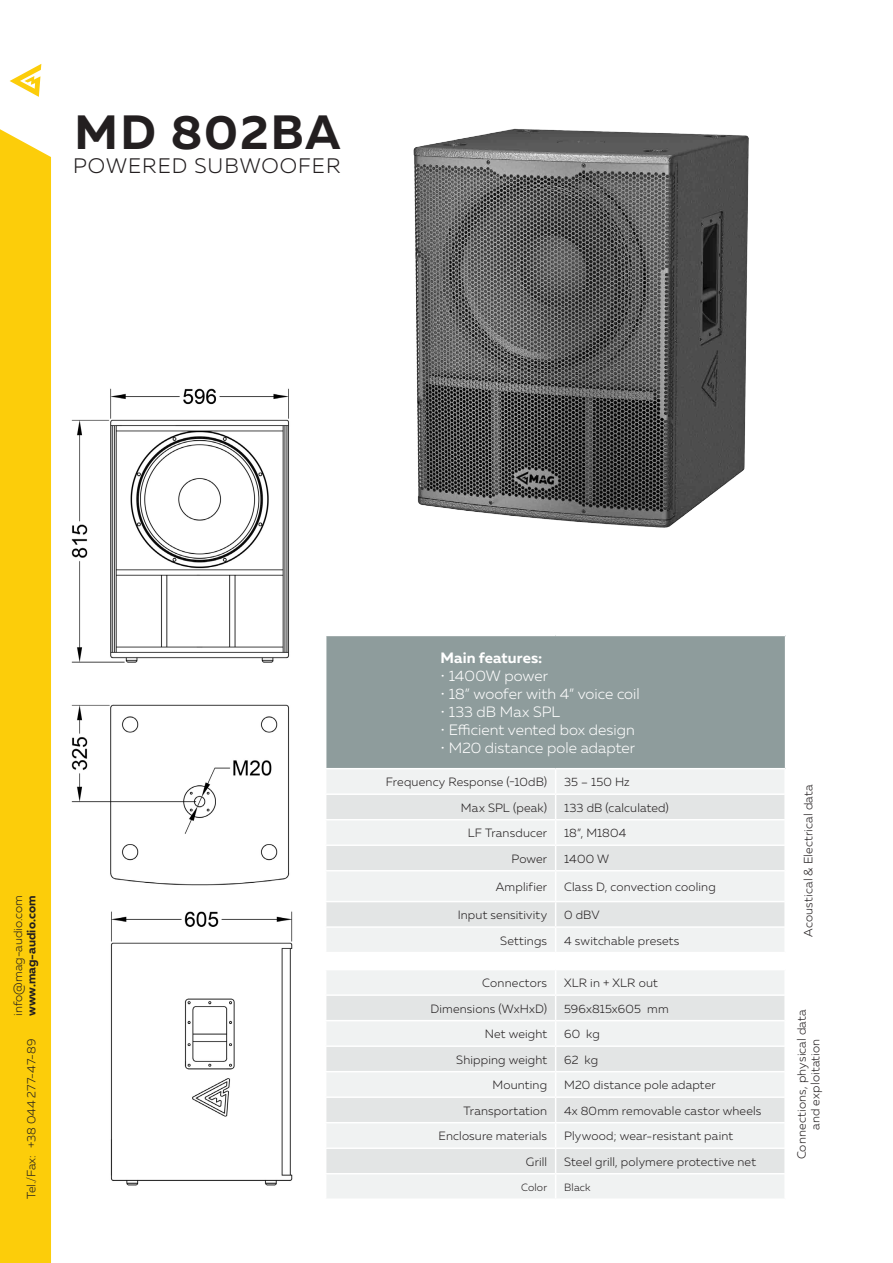
<style>
.page{position:relative;width:893px;height:1263px;background:#fff}
.page>*{position:absolute;margin:0;border:0;box-sizing:border-box;transform-origin:0 0}
.t1{font:700 48px "Muller";letter-spacing:.04em;color:#231f20}
.t2{font:300 21px "Muller";letter-spacing:.05em;color:#231f20}
.table_head_sub{font:300 15px "Muller";color:#fff}
.table_head_sub-2{font:700 15px "Muller";letter-spacing:.005em;color:#fff}
.table_main{font:300 12px/13.8px "Muller";letter-spacing:.015em;color:#231f20;text-align:center}
.t3{font:700 12px "Muller";color:#231f20}
.table_main-2{font:300 10.5px "Muller";letter-spacing:.02em;color:#231f20}
</style>
<div class="page">
<div style="left:0;top:129px;width:51px;height:1134px;background:#fccd0a"></div>
<svg style="left:10px;top:64px;width:31px;height:33px"></svg>
<div style="left:326px;top:635px;width:460px;height:134px;background:#8e9c9c"></div>
<div style="left:327px;top:770px;width:457px;height:428px;background:#f0f2f2"></div>
<svg style="left:326px;top:795px;width:459px;height:378px;fill:#f0f2f2"></svg>
<hr style="left:325px;top:793px;width:231px;height:2px;background:#fff">
<hr style="left:556px;top:793px;width:229px;height:2px;background:#fff">
<hr style="left:325px;top:819px;width:231px;height:1px;background:#fff">
<hr style="left:556px;top:819px;width:229px;height:1px;background:#fff">
<hr style="left:325px;top:844px;width:231px;height:2px;background:#fff">
<hr style="left:556px;top:844px;width:229px;height:2px;background:#fff">
<svg style="left:555px;top:770px;width:1px;height:100px"></svg>
<hr style="left:325px;top:870px;width:231px;height:1px;background:#fff">
<hr style="left:556px;top:870px;width:229px;height:1px;background:#fff">
<hr style="left:555px;top:871px;width:1px;height:30px;background:#fff">
<hr style="left:325px;top:901px;width:231px;height:1px;background:#fff">
<hr style="left:556px;top:901px;width:229px;height:1px;background:#fff">
<hr style="left:325px;top:926px;width:231px;height:2px;background:#fff">
<hr style="left:556px;top:926px;width:229px;height:2px;background:#fff">
<hr style="left:325px;top:952px;width:231px;height:1px;background:#fff">
<hr style="left:556px;top:952px;width:230px;height:1px;background:#fff">
<hr style="left:325px;top:969px;width:231px;height:1px;background:#fff">
<hr style="left:556px;top:969px;width:230px;height:1px;background:#fff">
<hr style="left:325px;top:994px;width:231px;height:2px;background:#fff">
<hr style="left:556px;top:994px;width:229px;height:2px;background:#fff">
<hr style="left:325px;top:1020px;width:231px;height:1px;background:#fff">
<hr style="left:556px;top:1020px;width:229px;height:1px;background:#fff">
<hr style="left:325px;top:1045px;width:231px;height:2px;background:#fff">
<hr style="left:556px;top:1045px;width:229px;height:2px;background:#fff">
<hr style="left:325px;top:1071px;width:231px;height:1px;background:#fff">
<hr style="left:556px;top:1071px;width:229px;height:1px;background:#fff">
<hr style="left:325px;top:1096px;width:231px;height:2px;background:#fff">
<hr style="left:556px;top:1096px;width:229px;height:2px;background:#fff">
<hr style="left:325px;top:1122px;width:231px;height:1px;background:#fff">
<hr style="left:556px;top:1122px;width:229px;height:1px;background:#fff">
<hr style="left:325px;top:1147px;width:231px;height:2px;background:#fff">
<hr style="left:556px;top:1147px;width:229px;height:2px;background:#fff">
<hr style="left:325px;top:1173px;width:231px;height:1px;background:#fff">
<hr style="left:556px;top:1173px;width:229px;height:1px;background:#fff">
<svg style="left:555px;top:902px;width:1px;height:296px"></svg>
<hr style="left:785px;top:636px;width:1px;height:132px;background:#fff">
<hr style="left:325px;top:635px;width:231px;height:1px;background:#fff">
<hr style="left:556px;top:635px;width:230px;height:1px;background:#fff">
<hr style="left:325px;top:768px;width:231px;height:1px;background:#fff">
<hr style="left:556px;top:768px;width:230px;height:1px;background:#fff">
<img style="left:71px;top:388px;width:222px;height:798px">
<img style="left:413px;top:128px;width:336px;height:400px">
<p class="t1" style="left:74px;top:102px;width:268px">MD 802BA</p>
<p class="t2" style="left:73px;top:153px;width:269px">POWERED SUBWOOFER</p>
<p class="table_main" style="left:11px;top:1015px;width:122px;rotate:-90deg">info@mag-audio.com</p>
<p class="t3" style="left:24px;top:1016px;width:122px;rotate:-90deg">www.mag-audio.com</p>
<p class="table_main" style="left:24px;top:1199px;width:162px;rotate:-90deg">Tel./Fax: +38 044 277-47-89</p>
<p class="table_head_sub-2" style="left:440px;top:648px;width:103px">Main features:</p>
<p class="table_head_sub" style="left:440px;top:667px;width:109px">• 1400W power</p>
<p class="table_head_sub" style="left:440px;top:685px;width:201px">• 18” woofer with 4” voice coil</p>
<p class="table_head_sub" style="left:440px;top:703px;width:121px">• 133 dB Max SPL</p>
<p class="table_head_sub" style="left:440px;top:721px;width:196px">• Efficient vented box design</p>
<p class="table_head_sub" style="left:440px;top:739px;width:196px">• M20 distance pole adapter</p>
<p class="table_main" style="left:386px;top:775px;width:163px">Frequency Response (-10dB)</p>
<p class="table_main" style="left:564px;top:775px;width:67px">35 – 150 Hz</p>
<p class="table_main" style="left:461px;top:800px;width:88px">Max SPL (peak)</p>
<p class="table_main" style="left:564px;top:800px;width:106px">133 dB (calculated)</p>
<p class="table_main" style="left:468px;top:826px;width:81px">LF Transducer</p>
<p class="table_main" style="left:564px;top:826px;width:64px">18”, M1804</p>
<p class="table_main" style="left:511px;top:851px;width:37px">Power</p>
<p class="table_main" style="left:564px;top:851px;width:47px">1400 W</p>
<p class="table_main" style="left:496px;top:880px;width:53px">Amplifier</p>
<p class="table_main" style="left:564px;top:880px;width:153px">Class D, convection cooling</p>
<p class="table_main" style="left:458px;top:908px;width:91px">Input sensitivity</p>
<p class="table_main" style="left:564px;top:908px;width:37px">0 dBV</p>
<p class="table_main" style="left:500px;top:933px;width:48px">Settings</p>
<p class="table_main" style="left:564px;top:933px;width:117px">4 switchable presets</p>
<p class="table_main" style="left:482px;top:976px;width:66px">Connectors</p>
<p class="table_main" style="left:564px;top:976px;width:95px">XLR in + XLR out</p>
<p class="table_main" style="left:430px;top:1001px;width:118px">Dimensions (WxHxD)</p>
<p class="table_main" style="left:564px;top:1001px;width:106px">596x815x605 mm</p>
<p class="table_main" style="left:485px;top:1027px;width:64px">Net weight</p>
<p class="table_main" style="left:564px;top:1027px;width:37px">60 kg</p>
<p class="table_main" style="left:456px;top:1052px;width:92px">Shipping weight</p>
<p class="table_main" style="left:564px;top:1052px;width:35px">62 kg</p>
<p class="table_main" style="left:492px;top:1078px;width:56px">Mounting</p>
<p class="table_main" style="left:564px;top:1078px;width:153px">M20 distance pole adapter</p>
<p class="table_main" style="left:463px;top:1103px;width:85px">Transportation</p>
<p class="table_main" style="left:564px;top:1103px;width:199px">4x 80mm removable castor wheels</p>
<p class="table_main" style="left:439px;top:1129px;width:110px">Enclosure materials</p>
<p class="table_main" style="left:564px;top:1129px;width:170px">Plywood; wear-resistant paint</p>
<p class="table_main" style="left:526px;top:1154px;width:23px">Grill</p>
<p class="table_main" style="left:564px;top:1154px;width:193px">Steel grill, polymere protective net</p>
<p class="table_main-2" style="left:521px;top:1181px;width:28px">Color</p>
<p class="table_main-2" style="left:564px;top:1181px;width:28px">Black</p>
<p class="table_main" style="left:801px;top:937px;width:154px;rotate:-90deg">Acoustical &amp; Electrical data</p>
<p class="table_main" style="left:794px;top:1159px;width:152px;rotate:-90deg">Connections, physical data and exploitation</p>
</div>
